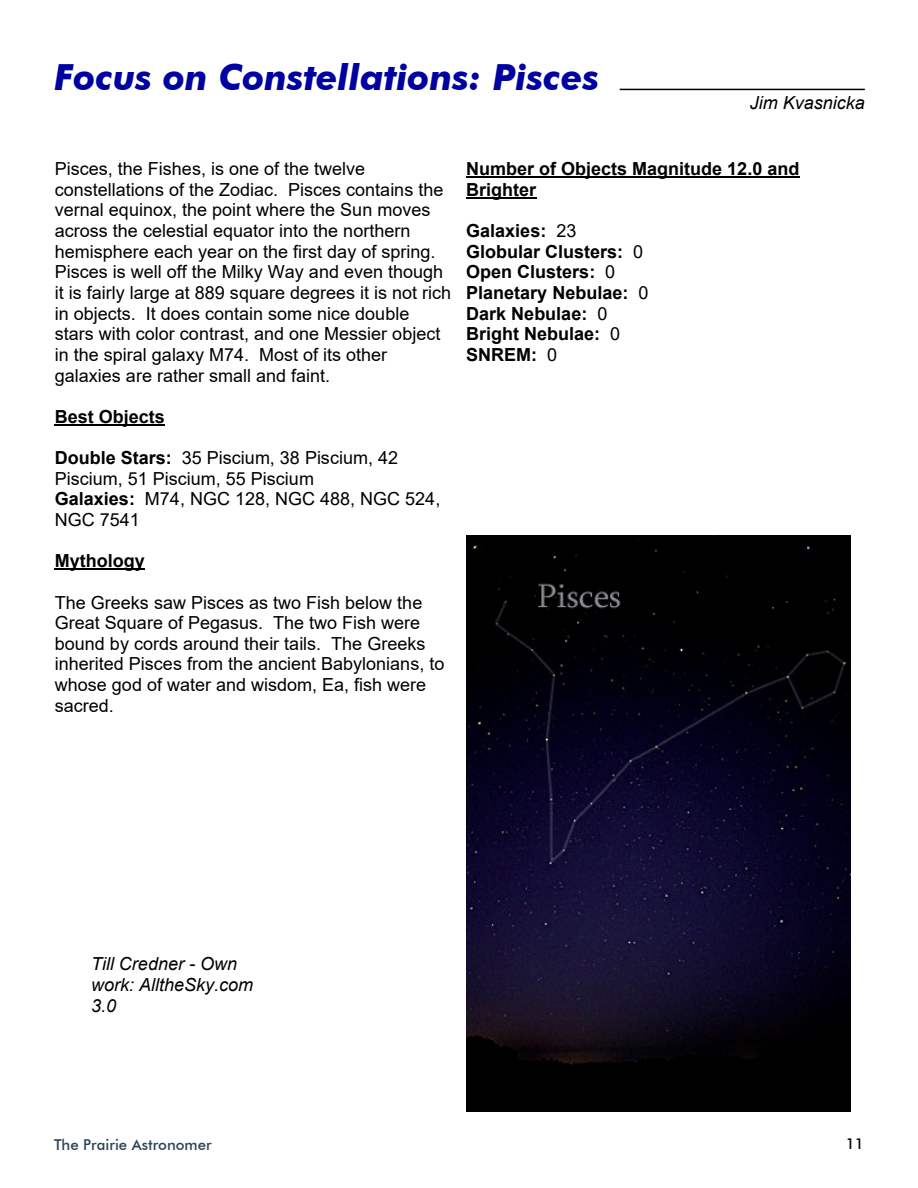
<style>
.page{position:relative;width:918px;height:1188px;background:#fff}
.page>*{position:absolute;margin:0;border:0;box-sizing:border-box;transform-origin:0 0}
.t1{font:italic 700 36px "Futura BT";color:#0100a1}
.t2{font:18px/20.7px "Arial";color:#000}
.t3{font:700 18px/20.7px "Arial";color:#000}
.t4{font:italic 18px/20.7px "Arial";color:#000}
.t5{font:500 15px "Futura BT";color:#2e4556}
.t6{font:500 15px "Futura BT";color:#000}
.s1{font-weight:700}
.s2{font-weight:400}
</style>
<div class="page">
<hr style="left:55px;top:424px;width:110px;height:2px;background:#000">
<hr style="left:55px;top:568px;width:90px;height:2px;background:#000">
<hr style="left:466px;top:176px;width:333px;height:2px;background:#000">
<hr style="left:466px;top:197px;width:70px;height:2px;background:#000">
<hr style="left:620px;top:89px;width:245px;height:1px;background:#000">
<img style="left:466px;top:535px;width:385px;height:576px">
<h1 class="t1" style="left:54px;top:63px;width:547px">Focus on Constellations: Pisces</h1>
<p class="t4" style="left:750px;top:93px;width:117px">Jim Kvasnicka</p>
<p class="t2" style="left:55px;top:160px;width:398px">Pisces, the Fishes, is one of the twelve constellations of the Zodiac. Pisces contains the vernal equinox, the point where the Sun moves across the celestial equator into the northern hemisphere each year on the first day of spring.<br>Pisces is well off the Milky Way and even though it is fairly large at 889 square degrees it is not rich in objects. It does contain some nice double stars with color contrast, and one Messier object in the spiral galaxy M74. Most of its other galaxies are rather small and faint.</p>
<p class="t3" style="left:55px;top:408px;width:112px">Best Objects</p>
<p class="t2" style="left:55px;top:449px;width:387px"><span class="s1">Double Stars:</span> 35 Piscium, 38 Piscium, 42<br>Piscium, 51 Piscium, 55 Piscium<br><span class="s1">Galaxies:</span> M74, NGC 128, NGC 488, NGC 524,<br>NGC 7541</p>
<p class="t3" style="left:55px;top:552px;width:91px">Mythology</p>
<p class="t2" style="left:55px;top:594px;width:391px">The Greeks saw Pisces as two Fish below the Great Square of Pegasus. The two Fish were bound by cords around their tails. The Greeks inherited Pisces from the ancient Babylonians, to whose god of water and wisdom, Ea, fish were sacred.</p>
<p class="t3" style="left:466px;top:160px;width:335px">Number of Objects Magnitude 12.0 and<br>Brighter</p>
<p class="t3" style="left:466px;top:222px;width:184px">Galaxies: <span class="s2">23<br></span>Globular Clusters: <span class="s2">0<br></span>Open Clusters: <span class="s2">0<br></span>Planetary Nebulae: <span class="s2">0<br></span>Dark Nebulae: <span class="s2">0<br></span>Bright Nebulae: <span class="s2">0<br></span>SNREM: <span class="s2">0</span></p>
<p class="t4" style="left:91px;top:955px;width:164px">Till Credner - Own work: AlltheSky.com<br>3.0</p>
<p class="t5" style="left:54px;top:1138px;width:159px">The Prairie Astronomer</p>
<p class="t6" style="left:846px;top:1138px;width:20px">11</p>
</div>
